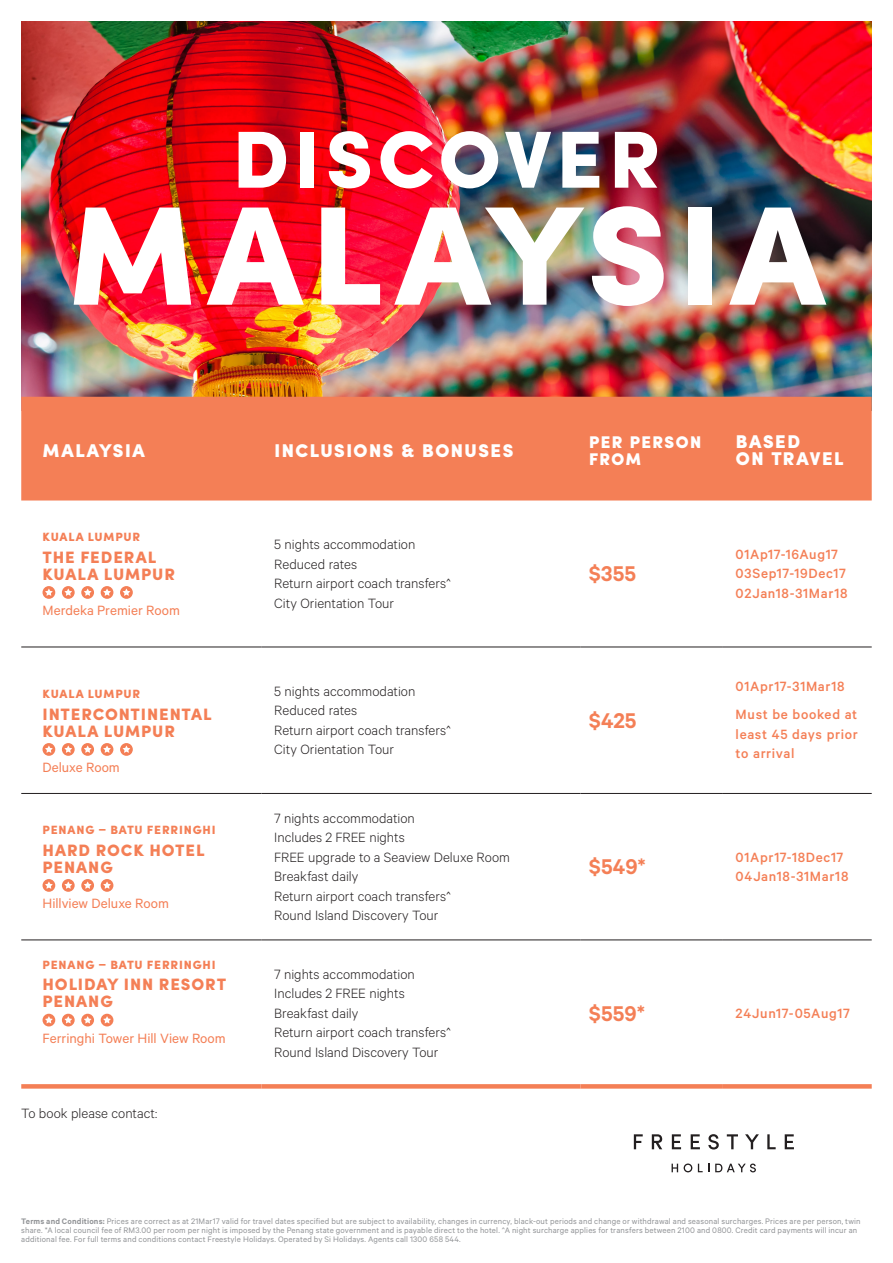
<style>
.page{position:relative;width:893px;height:1263px;background:#fff}
.page>*{position:absolute;margin:0;border:0;box-sizing:border-box;transform-origin:0 0}
.Cover_Date{font:900 141px "Sofia Pro";letter-spacing:.06em;color:#fff}
.Cover_Date-2{font:900 81px "Sofia Pro";letter-spacing:.055em;color:#fff}
.Price{font:600 24px "Calibre";letter-spacing:.005em;color:#f47f56}
.TabHead{font:900 21.6px/17px "Sofia Pro";letter-spacing:.04em;color:#fff}
.TabHead-2{font:900 19.8px/17px "Sofia Pro";letter-spacing:.04em;color:#fff}
.Location{font:900 16.5px/17px "Sofia Pro";letter-spacing:.055em;color:#f47f56}
.inclusions{font:300 15.15px "Calibre";color:#231f20}
.Dates{font:500 15.15px/19.5px "Calibre";letter-spacing:.04em;color:#f47f56;text-align:justify}
.Room_type{font:15.15px "Calibre";color:#f47f56}
.Area{font:900 12px "Sofia Pro";letter-spacing:.07em;color:#f47f56}
.Terms{font:9px/9px "Calibre";letter-spacing:.015em;color:#939598}
.s1{font-weight:600}
</style>
<div class="page">
<img style="left:21px;top:21px;width:851px;height:376px">
<div style="left:21px;top:397px;width:851px;height:103px;background:#f47f56"></div>
<hr style="left:21px;top:647px;width:240px;height:1px;background:#231f20">
<hr style="left:261px;top:647px;width:319px;height:1px;background:#231f20">
<hr style="left:580px;top:647px;width:143px;height:1px;background:#231f20">
<hr style="left:723px;top:647px;width:149px;height:1px;background:#231f20">
<hr style="left:21px;top:793px;width:240px;height:1px;background:#231f20">
<hr style="left:261px;top:793px;width:319px;height:1px;background:#231f20">
<hr style="left:580px;top:793px;width:143px;height:1px;background:#231f20">
<hr style="left:723px;top:793px;width:149px;height:1px;background:#231f20">
<hr style="left:21px;top:940px;width:240px;height:1px;background:#231f20">
<hr style="left:261px;top:940px;width:319px;height:1px;background:#231f20">
<hr style="left:580px;top:940px;width:143px;height:1px;background:#231f20">
<hr style="left:723px;top:940px;width:149px;height:1px;background:#231f20">
<div style="left:21px;top:1084px;width:240px;height:5px;background:#f47f56"></div>
<div style="left:261px;top:1084px;width:319px;height:5px;background:#f47f56"></div>
<div style="left:580px;top:1084px;width:143px;height:5px;background:#f47f56"></div>
<div style="left:723px;top:1084px;width:149px;height:5px;background:#f47f56"></div>
<svg style="left:43px;top:586px;width:12px;height:13px"></svg>
<svg style="left:45px;top:589px;width:8px;height:7px"></svg>
<svg style="left:62px;top:586px;width:13px;height:13px"></svg>
<svg style="left:64px;top:589px;width:8px;height:7px"></svg>
<svg style="left:81px;top:586px;width:13px;height:13px"></svg>
<svg style="left:84px;top:589px;width:7px;height:7px"></svg>
<svg style="left:101px;top:586px;width:12px;height:13px"></svg>
<svg style="left:103px;top:589px;width:8px;height:7px"></svg>
<div style="left:120px;top:586px;width:13px;height:13px;background:#f47f56;border-radius:50%"></div>
<svg style="left:123px;top:589px;width:7px;height:7px"></svg>
<svg style="left:43px;top:743px;width:12px;height:13px"></svg>
<svg style="left:45px;top:746px;width:8px;height:7px"></svg>
<svg style="left:62px;top:743px;width:13px;height:13px"></svg>
<svg style="left:64px;top:746px;width:8px;height:7px"></svg>
<svg style="left:81px;top:743px;width:13px;height:13px"></svg>
<svg style="left:84px;top:746px;width:7px;height:7px"></svg>
<svg style="left:101px;top:743px;width:12px;height:13px"></svg>
<svg style="left:103px;top:746px;width:8px;height:7px"></svg>
<div style="left:120px;top:743px;width:13px;height:13px;background:#f47f56;border-radius:50%"></div>
<svg style="left:123px;top:746px;width:7px;height:7px"></svg>
<svg style="left:43px;top:879px;width:12px;height:13px"></svg>
<svg style="left:45px;top:881px;width:8px;height:8px"></svg>
<svg style="left:62px;top:879px;width:13px;height:13px"></svg>
<svg style="left:64px;top:881px;width:8px;height:8px"></svg>
<svg style="left:81px;top:879px;width:13px;height:13px"></svg>
<svg style="left:84px;top:881px;width:7px;height:8px"></svg>
<svg style="left:101px;top:879px;width:12px;height:13px"></svg>
<svg style="left:103px;top:881px;width:8px;height:8px"></svg>
<div style="left:43px;top:1014px;width:12px;height:12px;background:#f47f56;border-radius:50%"></div>
<svg style="left:45px;top:1016px;width:8px;height:7px"></svg>
<svg style="left:62px;top:1014px;width:13px;height:12px"></svg>
<svg style="left:64px;top:1016px;width:8px;height:7px"></svg>
<svg style="left:81px;top:1014px;width:13px;height:12px"></svg>
<svg style="left:84px;top:1016px;width:7px;height:7px"></svg>
<div style="left:101px;top:1014px;width:12px;height:12px;background:#f47f56;border-radius:50%"></div>
<svg style="left:103px;top:1016px;width:8px;height:7px"></svg>
<svg style="left:672px;top:1164px;width:6px;height:8px"></svg>
<svg style="left:684px;top:1163px;width:8px;height:9px"></svg>
<svg style="left:698px;top:1164px;width:11px;height:8px"></svg>
<svg style="left:715px;top:1163px;width:41px;height:9px"></svg>
<svg style="left:634px;top:1134px;width:9px;height:15px"></svg>
<svg style="left:652px;top:1134px;width:10px;height:15px"></svg>
<svg style="left:672px;top:1134px;width:9px;height:15px"></svg>
<svg style="left:691px;top:1134px;width:9px;height:15px"></svg>
<svg style="left:708px;top:1134px;width:11px;height:15px"></svg>
<svg style="left:727px;top:1134px;width:11px;height:15px"></svg>
<svg style="left:745px;top:1134px;width:14px;height:15px"></svg>
<svg style="left:767px;top:1134px;width:9px;height:15px"></svg>
<svg style="left:785px;top:1134px;width:9px;height:15px"></svg>
<p class="Cover_Date-2" style="left:232px;top:95px;width:430px">DISCOVER</p>
<p class="Cover_Date" style="left:68px;top:144px;width:758px">MALAYSIA</p>
<p class="TabHead" style="left:43px;top:439px;width:104px">Malaysia</p>
<p class="TabHead" style="left:274px;top:439px;width:241px">Inclusions &amp; Bonuses</p>
<p class="TabHead-2" style="left:589px;top:431px;width:114px">Per Person<br>From</p>
<p class="TabHead" style="left:736px;top:431px;width:109px">Based<br>On Travel</p>
<p class="Area" style="left:43px;top:528px;width:99px">KUALA LUMPUR</p>
<p class="Location" style="left:43px;top:547px;width:134px">THE FEDERAL<br>KUALA LUMPUR</p>
<p class="Room_type" style="left:43px;top:601px;width:139px">Merdeka Premier Room</p>
<p class="Area" style="left:43px;top:685px;width:99px">KUALA LUMPUR</p>
<p class="Location" style="left:43px;top:704px;width:171px">INTERCONTINENTAL<br>KUALA LUMPUR</p>
<p class="Room_type" style="left:43px;top:758px;width:79px">Deluxe Room</p>
<p class="Area" style="left:43px;top:821px;width:175px">PENANG – BATU FERRINGHI</p>
<p class="Location" style="left:43px;top:840px;width:164px">HARD ROCK HOTEL<br>PENANG</p>
<p class="Room_type" style="left:43px;top:894px;width:128px">Hillview Deluxe Room</p>
<p class="Area" style="left:43px;top:955px;width:175px">PENANG – BATU FERRINGHI</p>
<p class="Location" style="left:43px;top:975px;width:185px">HOLIDAY INN RESORT<br>PENANG</p>
<p class="Room_type" style="left:43px;top:1029px;width:185px">Ferringhi Tower Hill View Room</p>
<p class="inclusions" style="left:21px;top:1104px;width:138px">To book please contact:</p>
<p class="inclusions" style="left:274px;top:536px;width:143px">5 nights accommodation</p>
<p class="inclusions" style="left:274px;top:555px;width:84px">Reduced rates</p>
<p class="inclusions" style="left:274px;top:575px;width:178px">Return airport coach transfers^</p>
<p class="inclusions" style="left:274px;top:594px;width:121px">City Orientation Tour</p>
<p class="inclusions" style="left:274px;top:682px;width:143px">5 nights accommodation</p>
<p class="inclusions" style="left:274px;top:701px;width:84px">Reduced rates</p>
<p class="inclusions" style="left:274px;top:721px;width:178px">Return airport coach transfers^</p>
<p class="inclusions" style="left:274px;top:740px;width:121px">City Orientation Tour</p>
<p class="inclusions" style="left:274px;top:809px;width:142px">7 nights accommodation</p>
<p class="inclusions" style="left:274px;top:828px;width:132px">Includes 2 FREE nights</p>
<p class="inclusions" style="left:274px;top:848px;width:237px">FREE upgrade to a Seaview Deluxe Room</p>
<p class="inclusions" style="left:274px;top:867px;width:86px">Breakfast daily</p>
<p class="inclusions" style="left:274px;top:887px;width:178px">Return airport coach transfers^</p>
<p class="inclusions" style="left:274px;top:906px;width:166px">Round Island Discovery Tour</p>
<p class="inclusions" style="left:274px;top:965px;width:142px">7 nights accommodation</p>
<p class="inclusions" style="left:274px;top:985px;width:132px">Includes 2 FREE nights</p>
<p class="inclusions" style="left:274px;top:1004px;width:86px">Breakfast daily</p>
<p class="inclusions" style="left:274px;top:1024px;width:178px">Return airport coach transfers^</p>
<p class="inclusions" style="left:274px;top:1043px;width:166px">Round Island Discovery Tour</p>
<p class="Price" style="left:589px;top:559px;width:49px">$355</p>
<p class="Price" style="left:589px;top:706px;width:49px">$425</p>
<p class="Dates" style="left:736px;top:544px;width:104px">01Ap17-16Aug17</p>
<p class="Dates" style="left:736px;top:563px;width:112px">03Sep17-19Dec17</p>
<p class="Dates" style="left:736px;top:583px;width:113px">02Jan18-31Mar18</p>
<p class="Dates" style="left:736px;top:676px;width:111px">01Apr17-31Mar18</p>
<p class="Dates" style="left:736px;top:704px;width:124px">Must be booked at least 45 days prior to arrival</p>
<p class="Price" style="left:589px;top:852px;width:58px">$549*</p>
<p class="Dates" style="left:736px;top:847px;width:109px">01Apr17-18Dec17</p>
<p class="Dates" style="left:736px;top:866px;width:114px">04Jan18-31Mar18</p>
<p class="Price" style="left:589px;top:999px;width:58px">$559*</p>
<p class="Dates" style="left:736px;top:1003px;width:116px">24Jun17-05Aug17</p>
<p class="Terms" style="left:21px;top:1216px;width:841px"><span class="s1">Terms and Conditions:</span> Prices are correct as at 21Mar17 valid for travel dates specified but are subject to availability, changes in currency, black-out periods and change or withdrawal and seasonal surcharges. Prices are per person, twin share. *A local council fee of RM3.00 per room per night is imposed by the Penang state government and is payable direct to the hotel. ^A night surcharge applies for transfers between 2100 and 0800. Credit card payments will incur an additional fee. For full terms and conditions contact Freestyle Holidays. Operated by Si Holidays. Agents call 1300 658 544.</p>
</div>
